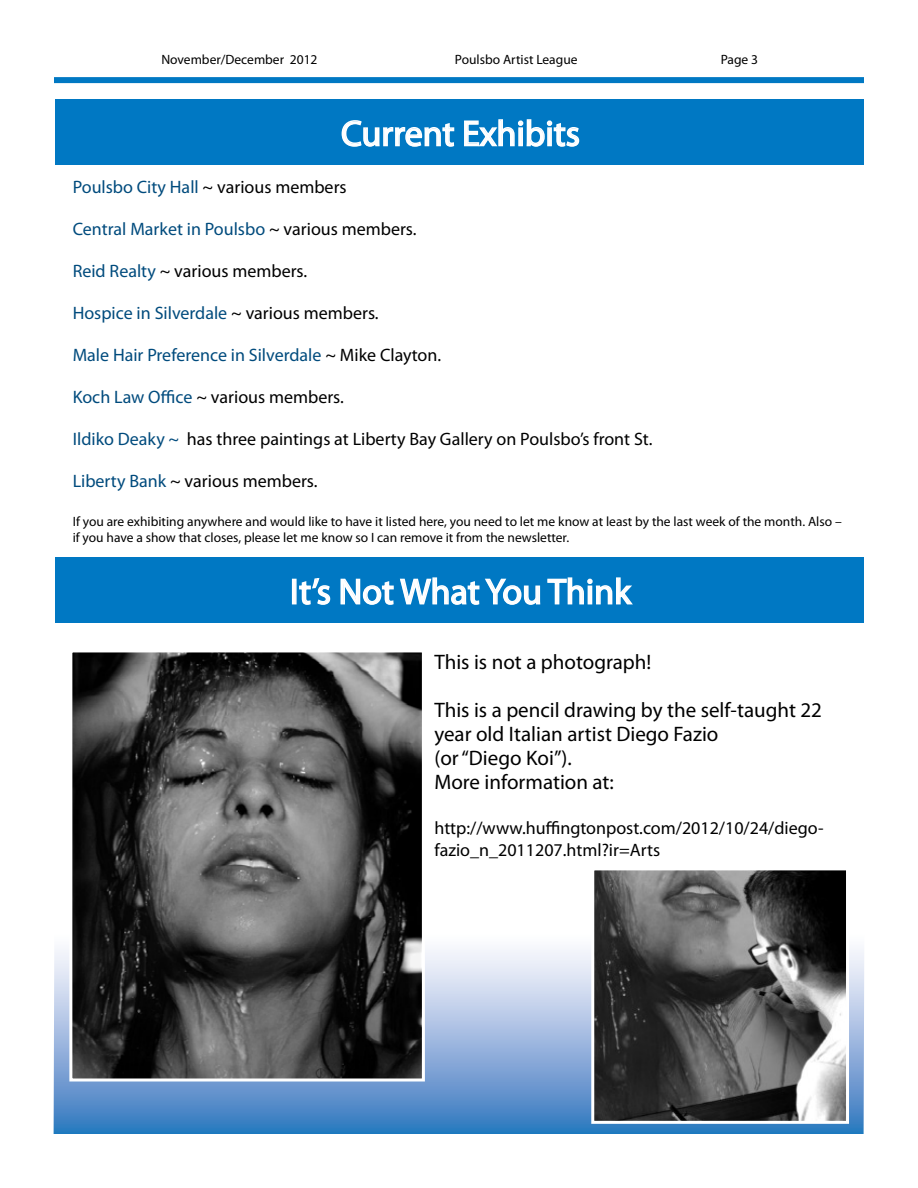
<style>
.page{position:relative;width:918px;height:1188px;background:#fff}
.page>*{position:absolute;margin:0;border:0;box-sizing:border-box;transform-origin:0 0}
.t1{font:36px "Myriad Pro";color:#fff}
.t2{font:21px/24px "Myriad Pro";color:#000}
.t3{font:18px/21.6px "Myriad Pro";color:#000}
.t4{font:18px "Myriad Pro";color:#004b7d}
.t5{font:13.5px/16.2px "Myriad Pro";color:#000}
.s1{color:#000}
.s2{color:#004b7d}
</style>
<div class="page">
<svg style="left:54px;top:949px;width:810px;height:185px;background:#7ca5d5"></svg>
<div style="left:56px;top:557px;width:808px;height:65px;background:#0078c3"></div>
<div style="left:56px;top:99px;width:808px;height:65px;background:#0078c3"></div>
<div style="left:292px;top:579px;width:5px;height:25px;border:2px solid #fff"></div>
<svg style="left:299px;top:578px;width:32px;height:27px"></svg>
<svg style="left:340px;top:577px;width:201px;height:28px"></svg>
<svg style="left:547px;top:577px;width:87px;height:46px"></svg>
<svg style="left:341px;top:120px;width:114px;height:45px"></svg>
<svg style="left:464px;top:119px;width:116px;height:28px"></svg>
<img style="left:73px;top:653px;width:348px;height:425px">
<div style="left:69px;top:649px;width:356px;height:433px;border:3px solid #fff"></div>
<img style="left:595px;top:871px;width:250px;height:249px">
<div style="left:591px;top:867px;width:258px;height:257px;border:3px solid #fff"></div>
<div style="left:54px;top:77px;width:810px;height:6px;background:#0078c3"></div>
<p class="t5" style="left:161px;top:51px;width:158px">November/December 2012</p>
<p class="t5" style="left:455px;top:51px;width:124px">Poulsbo Artist League</p>
<p class="t5" style="left:721px;top:51px;width:39px">Page 3</p>
<h1 class="t1" style="left:341px;top:111px;width:240px">Current Exhibits</h1>
<h3 class="t4" style="left:73px;top:176px;width:276px">Poulsbo City Hall <span class="s1">~ various members</span></h3>
<h3 class="t4" style="left:73px;top:218px;width:345px">Central Market in Poulsbo <span class="s1">~ various members.</span></h3>
<h3 class="t3" style="left:73px;top:260px;width:236px"><span class="s2">Reid Realty</span> ~ various members.</h3>
<h3 class="t4" style="left:73px;top:302px;width:308px">Hospice in Silverdale <span class="s1">~ various members.</span></h3>
<h3 class="t4" style="left:73px;top:344px;width:370px">Male Hair Preference in Silverdale <span class="s1">~ Mike Clayton.</span></h3>
<h3 class="t3" style="left:73px;top:386px;width:273px"><span class="s2">Koch Law Office</span> ~ various members.</h3>
<h3 class="t3" style="left:73px;top:428px;width:581px"><span class="s2">Ildiko Deaky ~</span> has three paintings at Liberty Bay Gallery on Poulsbo’s front St.</h3>
<h3 class="t3" style="left:73px;top:470px;width:246px"><span class="s2">Liberty Bank</span> ~ various members.</h3>
<p class="t5" style="left:73px;top:513px;width:771px">If you are exhibiting anywhere and would like to have it listed here, you need to let me know at least by the last week of the month. Also – if you have a show that closes, please let me know so I can remove it from the newsletter.</p>
<h1 class="t1" style="left:290px;top:569px;width:343px">It’s Not What You Think</h1>
<h2 class="t2" style="left:434px;top:649px;width:218px">This is not a photograph!</h2>
<h2 class="t2" style="left:434px;top:697px;width:389px">This is a pencil drawing by the self-taught 22 year old Italian artist Diego Fazio<br>(or “Diego Koi”).<br>More information at:</h2>
<h3 class="t3" style="left:434px;top:817px;width:391px">http://www.huffingtonpost.com/2012/10/24/diego&shy;fazio_n_2011207.html?ir=Arts</h3>
</div>
